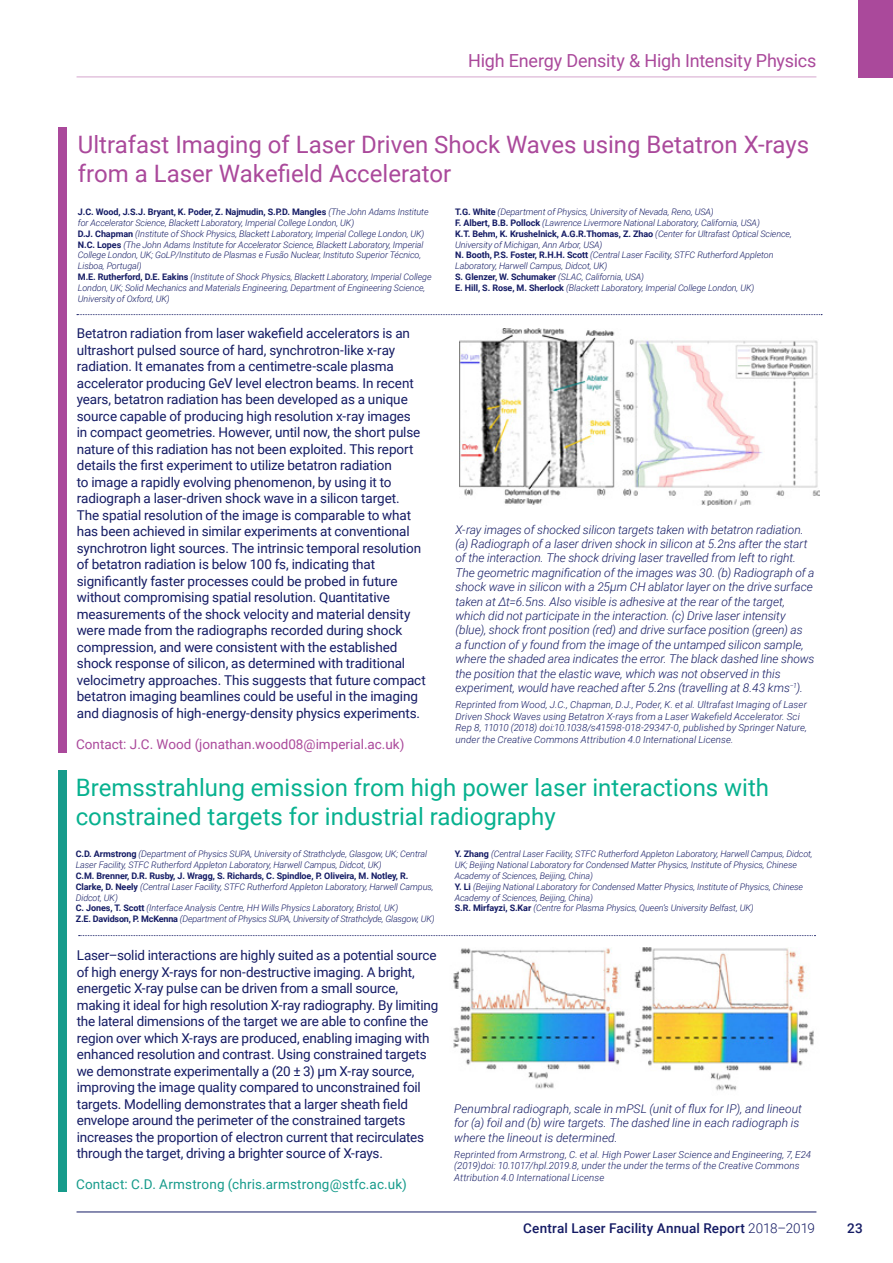
<style>
.page{position:relative;width:893px;height:1263px;background:#fff}
.page>*{position:absolute;margin:0;border:0;box-sizing:border-box;transform-origin:0 0}
.t1{font:24px/28.8px "Roboto";color:#07b18f}
.t2{font:24px/28.8px "Roboto";color:#aa499b}
.t3{font:18px "Roboto";letter-spacing:-.01em;color:#aa499b}
.t4{font:13.5px/16.5px "Roboto";letter-spacing:-.01em;color:#141b64}
.t5{font:13.5px "Roboto";letter-spacing:.015em;color:#169b8b}
.t6{font:13.5px "Roboto";color:#aa499b}
.t7{font:500 13.5px "Roboto";letter-spacing:.015em;color:#141b64}
.t8{font:italic 300 12px/14.4px "Roboto";letter-spacing:-.005em;color:#141b64}
.t9{font:italic 300 9.75px/11.7px "Roboto";letter-spacing:.01em;color:#141b64}
.t10{font:italic 300 9px/10.8px "Roboto";letter-spacing:-.01em;color:#141b64}
.s1{font-weight:700;font-style:normal}
.s2{font-weight:300}
</style>
<div class="page">
<hr style="left:77px;top:1211px;width:739px;height:1px;background:#141b64">
<hr style="left:77px;top:77px;width:739px;height:1px;background:#aa499b">
<div style="left:858px;top:0;width:35px;height:77px;background:#aa499b"></div>
<svg style="left:77px;top:314px;width:745px;height:1px"></svg>
<img style="left:460px;top:328px;width:360px;height:178px">
<div style="left:58px;top:128px;width:9px;height:625px;background:#aa499b"></div>
<svg style="left:79px;top:935px;width:736px;height:1px"></svg>
<img style="left:453px;top:948px;width:361px;height:143px">
<div style="left:58px;top:771px;width:9px;height:421px;background:#169b8b"></div>
<h2 class="t3" style="left:468px;top:48px;width:350px">High Energy Density &amp; High Intensity Physics</h2>
<h1 class="t2" style="left:78px;top:129px;width:733px">Ultrafast Imaging of Laser Driven Shock Waves using Betatron X-rays from a Laser Wakefield Accelerator</h1>
<p class="t10" style="left:78px;top:206px;width:355px"><span class="s1">J.C. Wood, J.S.J. Bryant, K. Poder, Z. Najmudin, S.P.D. Mangles</span> (The John Adams Institute for Accelerator Science, Blackett Laboratory, Imperial College London, UK)<br><span class="s1">D.J. Chapman</span> (Institute of Shock Physics, Blackett Laboratory, Imperial College London, UK)<br><span class="s1">N.C. Lopes</span> (The John Adams Institute for Accelerator Science, Blackett Laboratory, Imperial College London, UK; GoLP/Instituto de Plasmas e Fusão Nuclear, Instituto Superior Técnico, Lisboa, Portugal)<br><span class="s1">M.E. Rutherford, D.E. Eakins</span> (Institute of Shock Physics, Blackett Laboratory, Imperial College London, UK; Solid Mechanics and Materials Engineering, Department of Engineering Science, University of Oxford, UK)</p>
<p class="t10" style="left:455px;top:206px;width:338px"><span class="s1">T.G. White</span> (Department of Physics, University of Nevada, Reno, USA)<br><span class="s1">F. Albert, B.B. Pollock</span> (Lawrence Livermore National Laboratory, California, USA)<br><span class="s1">K.T. Behm, K. Krushelnick, A.G.R.Thomas, Z. Zhao</span> (Center for Ultrafast Optical Science, University of Michigan, Ann Arbor, USA)<br><span class="s1">N. Booth, P.S. Foster, R.H.H. Scott</span> (Central Laser Facility, STFC Rutherford Appleton Laboratory, Harwell Campus, Didcot, UK)<br><span class="s1">S. Glenzer, W. Schumaker</span> (SLAC, California, USA)<br><span class="s1">E. Hill, S. Rose, M. Sherlock</span> (Blackett Laboratory, Imperial College London, UK)</p>
<p class="t4" style="left:77px;top:324px;width:350px">Betatron radiation from laser wakefield accelerators is an ultrashort pulsed source of hard, synchrotron-like x-ray radiation. It emanates from a centimetre-scale plasma accelerator producing GeV level electron beams. In recent years, betatron radiation has been developed as a unique source capable of producing high resolution x-ray images<br>in compact geometries. However, until now, the short pulse nature of this radiation has not been exploited. This report details the first experiment to utilize betatron radiation<br>to image a rapidly evolving phenomenon, by using it to radiograph a laser-driven shock wave in a silicon target.<br>The spatial resolution of the image is comparable to what has been achieved in similar experiments at conventional synchrotron light sources. The intrinsic temporal resolution of betatron radiation is below 100 fs, indicating that significantly faster processes could be probed in future without compromising spatial resolution. Quantitative measurements of the shock velocity and material density were made from the radiographs recorded during shock compression, and were consistent with the established shock response of silicon, as determined with traditional velocimetry approaches. This suggests that future compact betatron imaging beamlines could be useful in the imaging and diagnosis of high-energy-density physics experiments.</p>
<p class="t8" style="left:455px;top:522px;width:360px">X-ray images of shocked silicon targets taken with betatron radiation. (a) Radiograph of a laser driven shock in silicon at 5.2ns after the start of the interaction. The shock driving laser travelled from left to right.<br>The geometric magnification of the images was 30. (b) Radiograph of a shock wave in silicon with a 25μm CH ablator layer on the drive surface taken at Δt=6.5ns. Also visible is adhesive at the rear of the target, which did not participate in the interaction. (c) Drive laser intensity (blue), shock front position (red) and drive surface position (green) as<br>a function of y found from the image of the untamped silicon sample, where the shaded area indicates the error. The black dashed line shows the position that the elastic wave, which was not observed in this experiment, would have reached after 5.2ns (travelling at 8.43 kms<sup>−1</sup>).</p>
<p class="t9" style="left:455px;top:698px;width:353px">Reprinted from Wood, J.C., Chapman, D.J., Poder, K. et al. Ultrafast Imaging of Laser Driven Shock Waves using Betatron X-rays from a Laser Wakefield Accelerator. Sci Rep 8, 11010 (2018) doi:10.1038/s41598-018-29347-0, published by Springer Nature, under the Creative Commons Attribution 4.0 International License.</p>
<h3 class="t6" style="left:76px;top:734px;width:330px">Contact: J.C. Wood (jonathan.wood08@imperial.ac.uk)</h3>
<h1 class="t1" style="left:76px;top:772px;width:695px">Bremsstrahlung emission from high power laser interactions with constrained targets for industrial radiography</h1>
<p class="t10" style="left:76px;top:848px;width:353px"><span class="s1">C.D. Armstrong</span> (Department of Physics SUPA, University of Strathclyde, Glasgow, UK; Central<br>Laser Facility, STFC Rutherford Appleton Laboratory, Harwell Campus, Didcot, UK)</p>
<p class="t10" style="left:76px;top:870px;width:360px"><span class="s1">C.M. Brenner, D.R. Rusby, J. Wragg, S. Richards, C. Spindloe, P. Oliveira, M. Notley, R.<br>Clarke, D. Neely</span> (Central Laser Facility, STFC Rutherford Appleton Laboratory, Harwell Campus, Didcot, UK)<br><span class="s1">C. Jones, T. Scott</span> (Interface Analysis Centre, HH Wills Physics Laboratory, Bristol, UK)<br><span class="s1">Z.E. Davidson, P. McKenna</span> (Department of Physics SUPA, University of Strathclyde, Glasgow, UK)</p>
<p class="t4" style="left:77px;top:947px;width:363px">Laser–solid interactions are highly suited as a potential source of high energy X-rays for non-destructive imaging. A bright, energetic X-ray pulse can be driven from a small source, making it ideal for high resolution X-ray radiography. By limiting the lateral dimensions of the target we are able to confine the region over which X-rays are produced, enabling imaging with enhanced resolution and contrast. Using constrained targets we demonstrate experimentally a (20 ± 3) μm X-ray source, improving the image quality compared to unconstrained foil targets. Modelling demonstrates that a larger sheath field envelope around the perimeter of the constrained targets increases the proportion of electron current that recirculates through the target, driving a brighter source of X-rays.</p>
<h3 class="t5" style="left:76px;top:1175px;width:332px">Contact: C.D. Armstrong (chris.armstrong@stfc.ac.uk)</h3>
<p class="t10" style="left:455px;top:848px;width:359px"><span class="s1">Y. Zhang</span> (Central Laser Facility, STFC Rutherford Appleton Laboratory, Harwell Campus, Didcot, UK; Beijing National Laboratory for Condensed Matter Physics, Institute of Physics, Chinese Academy of Sciences, Beijing, China)<br><span class="s1">Y. Li</span> (Beijing National Laboratory for Condensed Matter Physics, Institute of Physics, Chinese Academy of Sciences, Beijing, China)<br><span class="s1">S.R. Mirfayzi, S.Kar</span> (Centre for Plasma Physics, Queen’s University Belfast, UK)</p>
<h3 class="t8" style="left:454px;top:1101px;width:349px">Penumbral radiograph, scale in mPSL (unit of flux for IP), and lineout for (a) foil and (b) wire targets. The dashed line in each radiograph is where the lineout is determined.</h3>
<p class="t9" style="left:454px;top:1148px;width:358px">Reprinted from Armstrong, C. et al. High Power Laser Science and Engineering, 7, E24 (2019)doi: 10.1017/hpl.2019.8, under the under the terms of the Creative Commons<br>Attribution 4.0 International License</p>
<h3 class="t7" style="left:523px;top:1218px;width:293px">Central Laser Facility Annual Report <span class="s2">2018–2019</span></h3>
<h3 class="t7" style="left:847px;top:1218px;width:17px">23</h3>
</div>
